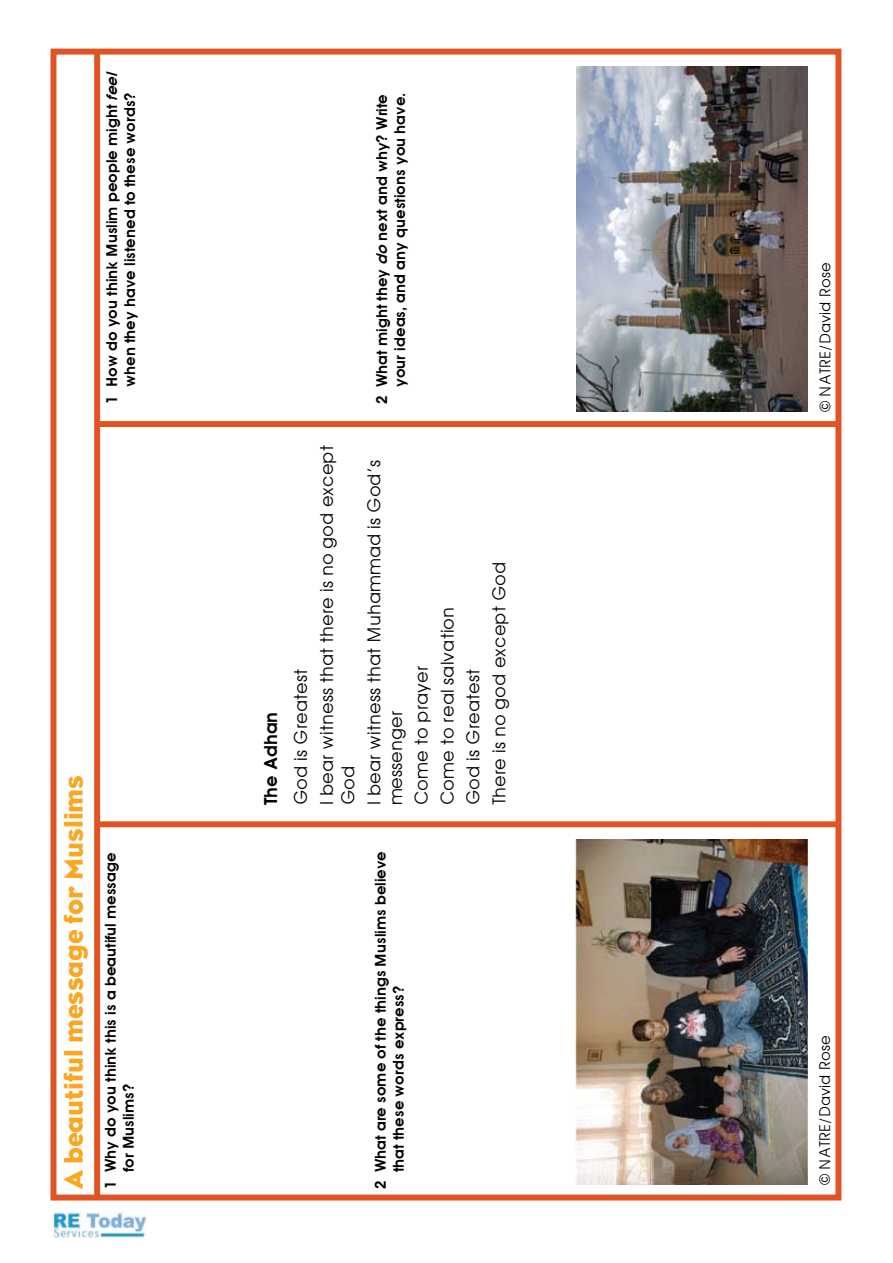
<style>
.page{position:relative;width:893px;height:1263px;background:#fff}
.page>*{position:absolute;margin:0;border:0;box-sizing:border-box;transform-origin:0 0}
.t1{font:27px "Eagle";color:#faa823}
.t2{font:18px/25.8px "Avant Garde";color:#000}
.t3{font:600 18px "Avant Garde";color:#000}
.t4{font:600 15px/18px "Avant Garde";color:#000}
.t5{font:15px "Avant Garde";color:#000}
.s1{font-style:italic}
</style>
<div class="page">
<img style="left:51px;top:1212px;width:97px;height:25px">
<div style="left:51px;top:49px;width:790px;height:1151px;background:#fff;border:6px solid #e05424"></div>
<div style="left:94px;top:50px;width:6px;height:1149px;background:#e05424"></div>
<div style="left:99px;top:821px;width:740px;height:6px;background:#e05424"></div>
<div style="left:99px;top:421px;width:740px;height:6px;background:#e05424"></div>
<img style="left:575px;top:839px;width:232px;height:346px">
<img style="left:576px;top:66px;width:231px;height:345px">
<p class="t4" style="left:103px;top:404px;width:337px;text-align:center;rotate:-90deg">1 How do you think Muslim people might <span class="s1">feel </span>when they have listened to these words?</p>
<p class="t4" style="left:373px;top:404px;width:313px;text-align:right;rotate:-90deg">2 What might they <span class="s1">do</span> next and why? Write your ideas, and any questions you have.</p>
<h1 class="t1" style="left:58px;top:1189px;width:416px;rotate:-90deg">A beautiful message for Muslims</h1>
<p class="t3" style="left:260px;top:805px;width:95px;rotate:-90deg">The Adhan</p>
<p class="t2" style="left:288px;top:805px;width:361px;rotate:-90deg">God is Greatest<br>I bear witness that there is no god except</p>
<p class="t2" style="left:335px;top:805px;width:347px;rotate:-90deg">God<br>I bear witness that Muhammad is God’s</p>
<p class="t2" style="left:383px;top:805px;width:245px;rotate:-90deg">messenger<br>Come to prayer<br>Come to real salvation<br>God is Greatest<br>There is no god except God</p>
<p class="t4" style="left:101px;top:1172px;width:321px;text-indent:-17px;rotate:-90deg">1 Why do you think this is a beautiful message for Muslims?</p>
<p class="t4" style="left:371px;top:1172px;width:323px;text-indent:-17px;rotate:-90deg">2 What are some of the things Muslims believe that these words express?</p>
<p class="t5" style="left:816px;top:412px;width:151px;rotate:-90deg">© NATRE/David Rose</p>
<p class="t5" style="left:816px;top:1185px;width:151px;rotate:-90deg">© NATRE/David Rose</p>
</div>
